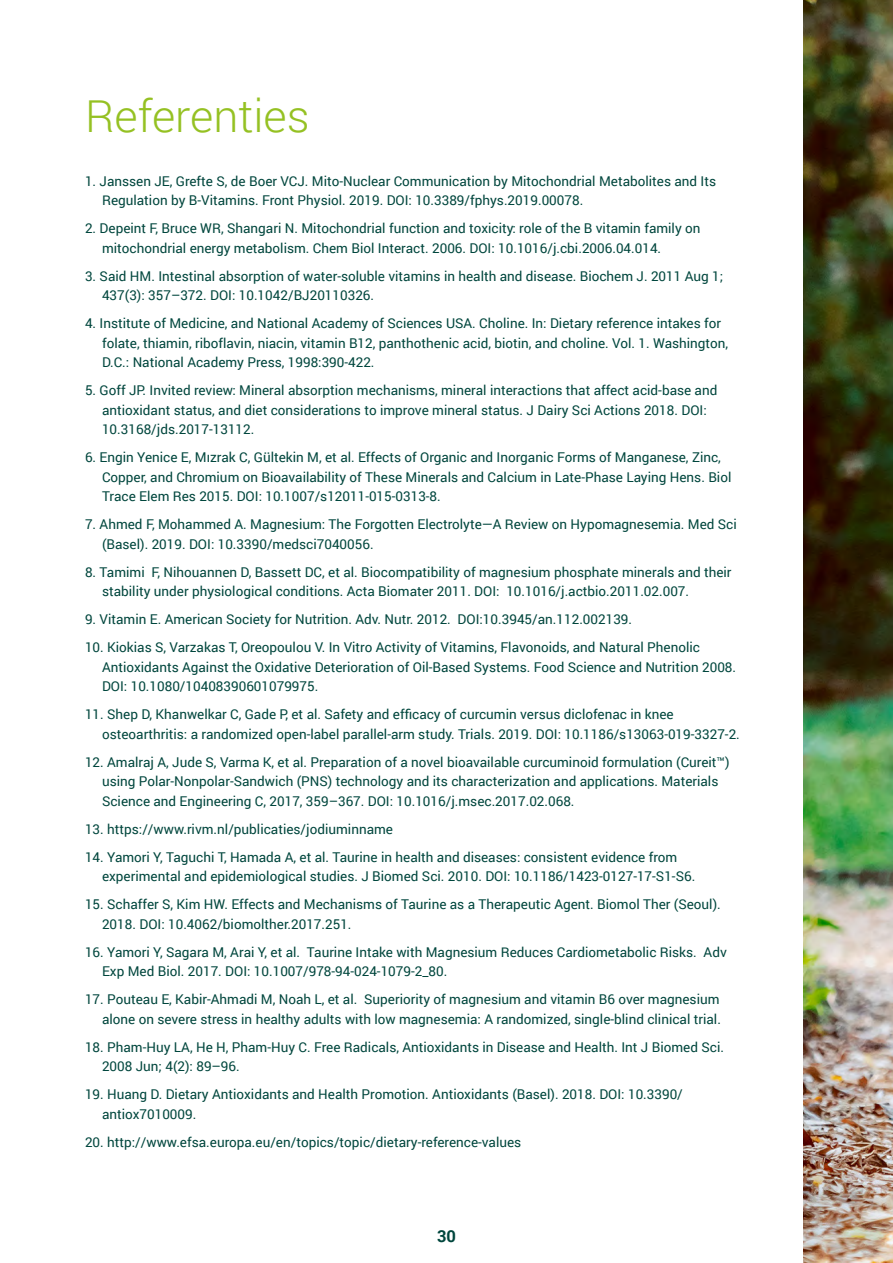
<style>
.page{position:relative;width:893px;height:1263px;background:#fff}
.page>*{position:absolute;margin:0;border:0;box-sizing:border-box;transform-origin:0 0}
.t1{font:300 45px "Roboto";color:#95c123}
.t2{font:700 16.5px "Roboto";color:#00463d}
.t3{font:13.5px/19.5px "Roboto";color:#00463d}
</style>
<div class="page">
<img style="left:804px;top:0;width:89px;height:1263px">
<h1 class="t1" style="left:85px;top:85px;width:226px">Referenties</h1>
<p class="t3" style="left:102px;top:171px;width:616px;text-indent:-17px">1. Janssen JE, Grefte S, de Boer VCJ. Mito-Nuclear Communication by Mitochondrial Metabolites and Its<br>Regulation by B-Vitamins. Front Physiol. 2019. DOI: 10.3389/fphys.2019.00078.</p>
<p class="t3" style="left:102px;top:218px;width:600px;text-indent:-17px">2. Depeint F, Bruce WR, Shangari N. Mitochondrial function and toxicity: role of the B vitamin family on mitochondrial energy metabolism. Chem Biol Interact. 2006. DOI: 10.1016/j.cbi.2006.04.014.</p>
<p class="t3" style="left:102px;top:266px;width:623px;text-indent:-17px">3. Said HM. Intestinal absorption of water-soluble vitamins in health and disease. Biochem J. 2011 Aug 1;<br>437(3): 357–372. DOI: 10.1042/BJ20110326.</p>
<p class="t3" style="left:102px;top:313px;width:628px;text-indent:-17px">4. Institute of Medicine, and National Academy of Sciences USA. Choline. In: Dietary reference intakes for folate, thiamin, riboflavin, niacin, vitamin B12, panthothenic acid, biotin, and choline. Vol. 1. Washington,<br>D.C.: National Academy Press, 1998:390-422.</p>
<p class="t3" style="left:102px;top:380px;width:617px;text-indent:-17px">5. Goff JP. Invited review: Mineral absorption mechanisms, mineral interactions that affect acid-base and antioxidant status, and diet considerations to improve mineral status. J Dairy Sci Actions 2018. DOI:<br>10.3168/jds.2017-13112.</p>
<p class="t3" style="left:102px;top:447px;width:631px;text-indent:-17px">6. Engin Yenice E, Mızrak C, Gültekin M, et al. Effects of Organic and Inorganic Forms of Manganese, Zinc,<br>Copper, and Chromium on Bioavailability of These Minerals and Calcium in Late-Phase Laying Hens. Biol<br>Trace Elem Res 2015. DOI: 10.1007/s12011-015-0313-8.</p>
<p class="t3" style="left:102px;top:514px;width:636px;text-indent:-17px">7. Ahmed F, Mohammed A. Magnesium: The Forgotten Electrolyte—A Review on Hypomagnesemia. Med Sci (Basel). 2019. DOI: 10.3390/medsci7040056.</p>
<p class="t3" style="left:102px;top:562px;width:631px;text-indent:-17px">8. Tamimi F, Nihouannen D, Bassett DC, et al. Biocompatibility of magnesium phosphate minerals and their stability under physiological conditions. Acta Biomater 2011. DOI: 10.1016/j.actbio.2011.02.007.</p>
<p class="t3" style="left:85px;top:609px;width:549px">9. Vitamin E. American Society for Nutrition. Adv. Nutr. 2012. DOI:10.3945/an.112.002139.</p>
<p class="t3" style="left:102px;top:637px;width:636px;text-indent:-17px">10. Kiokias S, Varzakas T, Oreopoulou V. In Vitro Activity of Vitamins, Flavonoids, and Natural Phenolic<br>Antioxidants Against the Oxidative Deterioration of Oil-Based Systems. Food Science and Nutrition 2008.<br>DOI: 10.1080/10408390601079975.</p>
<p class="t3" style="left:102px;top:704px;width:639px;text-indent:-17px">11. Shep D, Khanwelkar C, Gade P, et al. Safety and efficacy of curcumin versus diclofenac in knee osteoarthritis: a randomized open-label parallel-arm study. Trials. 2019. DOI: 10.1186/s13063-019-3327-2.</p>
<p class="t3" style="left:102px;top:752px;width:629px;text-indent:-17px">12. Amalraj A, Jude S, Varma K, et al. Preparation of a novel bioavailable curcuminoid formulation (Cureit™) using Polar-Nonpolar-Sandwich (PNS) technology and its characterization and applications. Materials<br>Science and Engineering C, 2017, 359–367. DOI: 10.1016/j.msec.2017.02.068.</p>
<p class="t3" style="left:85px;top:819px;width:309px">13. https://www.rivm.nl/publicaties/jodiuminname</p>
<p class="t3" style="left:102px;top:847px;width:595px;text-indent:-17px">14. Yamori Y, Taguchi T, Hamada A, et al. Taurine in health and diseases: consistent evidence from experimental and epidemiological studies. J Biomed Sci. 2010. DOI: 10.1186/1423-0127-17-S1-S6.</p>
<p class="t3" style="left:102px;top:894px;width:620px;text-indent:-17px">15. Schaffer S, Kim HW. Effects and Mechanisms of Taurine as a Therapeutic Agent. Biomol Ther (Seoul).<br>2018. DOI: 10.4062/biomolther.2017.251.</p>
<p class="t3" style="left:102px;top:942px;width:626px;text-indent:-17px">16. Yamori Y, Sagara M, Arai Y, et al. Taurine Intake with Magnesium Reduces Cardiometabolic Risks. Adv<br>Exp Med Biol. 2017. DOI: 10.1007/978-94-024-1079-2_80.</p>
<p class="t3" style="left:85px;top:989px;width:637px;text-align:right">17. Pouteau E, Kabir-Ahmadi M, Noah L, et al. Superiority of magnesium and vitamin B6 over magnesium alone on severe stress in healthy adults with low magnesemia: A randomized, single-blind clinical trial.</p>
<p class="t3" style="left:102px;top:1037px;width:623px;text-indent:-17px">18. Pham-Huy LA, He H, Pham-Huy C. Free Radicals, Antioxidants in Disease and Health. Int J Biomed Sci.<br>2008 Jun; 4(2): 89–96.</p>
<p class="t3" style="left:102px;top:1084px;width:582px;text-indent:-17px">19. Huang D. Dietary Antioxidants and Health Promotion. Antioxidants (Basel). 2018. DOI: 10.3390/ antiox7010009.</p>
<p class="t3" style="left:85px;top:1131px;width:438px">20. http://www.efsa.europa.eu/en/topics/topic/dietary-reference-values</p>
<p class="t2" style="left:437px;top:1224px;width:20px">30</p>
</div>
